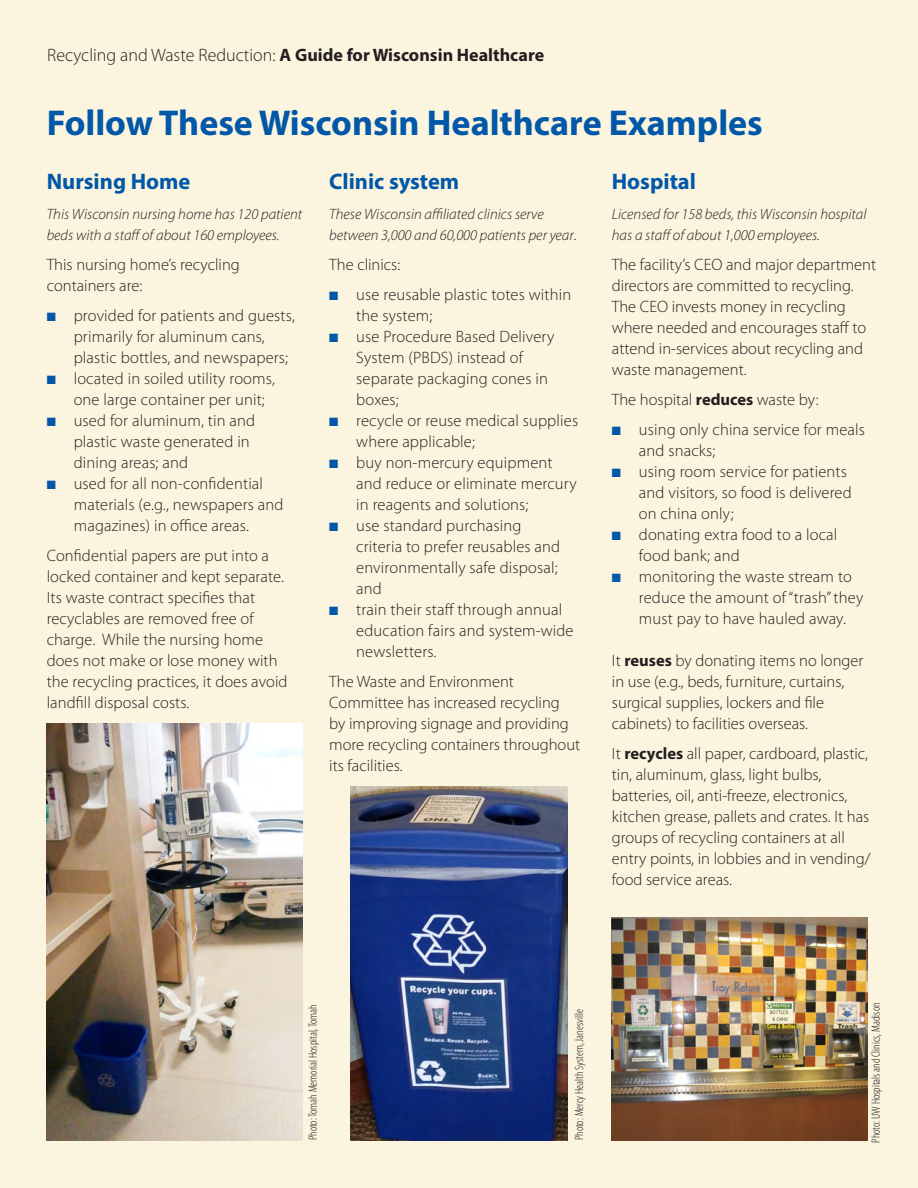
<style>
.page{position:relative;width:918px;height:1188px;background:#fbf4de}
.page>*{position:absolute;margin:0;border:0;box-sizing:border-box;transform-origin:0 0}
.t1{font:700 36px "Myriad Pro";color:#0157a8}
.t2{font:700 22.5px "Myriad Pro";color:#0157a8}
.t3{font:700 18px "Myriad Pro";color:#231f20}
.t4{font:300 16.5px/21px "Myriad Pro";letter-spacing:.005em;color:#231f20}
.t5{font:italic 300 15px/21px "Myriad Pro";color:#231f20}
.t6{font:300 condensed 12px "Myriad Pro";color:#231f20}
.s1{font-weight:300}
.s2{color:#0157a8}
.s3{font-style:normal}
.s4{font-weight:700}
</style>
<div class="page">
<img style="left:47px;top:723px;width:255px;height:417px">
<img style="left:612px;top:918px;width:256px;height:223px">
<img style="left:350px;top:786px;width:218px;height:355px">
<p class="t3" style="left:47px;top:43px;width:498px"><span class="s1">Recycling and Waste Reduction:</span> A Guide for Wisconsin Healthcare</p>
<p class="t1" style="left:47px;top:99px;width:718px">Follow These Wisconsin Healthcare Examples</p>
<p class="t2" style="left:47px;top:167px;width:145px">Nursing Home</p>
<p class="t5" style="left:47px;top:204px;width:257px">This Wisconsin nursing home has 120 patient beds with a staff of about 160 employees.</p>
<p class="t4" style="left:47px;top:254px;width:195px">This nursing home’s recycling containers are:</p>
<p class="t4" style="left:74px;top:305px;width:223px;text-indent:-27px"><span class="s2">■</span> provided for patients and guests, primarily for aluminum cans, plastic bottles, and newspapers;</p>
<p class="t4" style="left:74px;top:368px;width:203px;text-indent:-27px"><span class="s2">■</span> located in soiled utility rooms, one large container per unit;</p>
<p class="t4" style="left:74px;top:410px;width:183px;text-indent:-27px"><span class="s2">■</span> used for aluminum, tin and plastic waste generated in dining areas; and</p>
<p class="t4" style="left:74px;top:473px;width:211px;text-indent:-27px"><span class="s2">■</span> used for all non-confidential materials (e.g., newspapers and magazines) in office areas.</p>
<p class="t4" style="left:47px;top:545px;width:242px">Confidential papers are put into a locked container and kept separate.<br>Its waste contract specifies that recyclables are removed free of charge. While the nursing home does not make or lose money with the recycling practices, it does avoid landfill disposal costs.</p>
<p class="t2" style="left:329px;top:167px;width:132px">Clinic system</p>
<p class="t5" style="left:329px;top:204px;width:249px">These Wisconsin affiliated clinics serve between 3,000 and 60,000 patients per year<span class="s3">.</span></p>
<p class="t4" style="left:329px;top:254px;width:73px">The clinics:</p>
<p class="t4" style="left:356px;top:284px;width:217px;text-indent:-27px"><span class="s2">■</span> use reusable plastic totes within the system;</p>
<p class="t4" style="left:356px;top:326px;width:200px;text-indent:-27px"><span class="s2">■</span> use Procedure Based Delivery<br>System (PBDS) instead of separate packaging cones in boxes;</p>
<p class="t4" style="left:356px;top:410px;width:223px;text-indent:-27px"><span class="s2">■</span> recycle or reuse medical supplies where applicable;</p>
<p class="t4" style="left:356px;top:452px;width:222px;text-indent:-27px"><span class="s2">■</span> buy non-mercury equipment and reduce or eliminate mercury in reagents and solutions;</p>
<p class="t4" style="left:356px;top:515px;width:205px;text-indent:-27px"><span class="s2">■</span> use standard purchasing criteria to prefer reusables and environmentally safe disposal; and</p>
<p class="t4" style="left:356px;top:599px;width:219px;text-indent:-27px"><span class="s2">■</span> train their staff through annual education fairs and system-wide newsletters.</p>
<p class="t4" style="left:329px;top:671px;width:252px">The Waste and Environment<br>Committee has increased recycling by improving signage and providing more recycling containers throughout its facilities.</p>
<p class="t2" style="left:612px;top:167px;width:86px">Hospital</p>
<p class="t5" style="left:612px;top:204px;width:256px">Licensed for 158 beds, this Wisconsin hospital has a staff of about 1,000 employees.</p>
<p class="t4" style="left:612px;top:254px;width:266px">The facility’s CEO and major department directors are committed to recycling.<br>The CEO invests money in recycling where needed and encourages staff to attend in-services about recycling and waste management.</p>
<p class="t4" style="left:612px;top:389px;width:208px">The hospital <span class="s4">reduces</span> waste by:</p>
<p class="t4" style="left:639px;top:419px;width:228px;text-indent:-27px"><span class="s2">■</span> using only china service for meals and snacks;</p>
<p class="t4" style="left:639px;top:461px;width:214px;text-indent:-27px"><span class="s2">■</span> using room service for patients and visitors, so food is delivered on china only;</p>
<p class="t4" style="left:639px;top:524px;width:200px;text-indent:-27px"><span class="s2">■</span> donating extra food to a local food bank; and</p>
<p class="t4" style="left:639px;top:566px;width:226px;text-indent:-27px"><span class="s2">■</span> monitoring the waste stream to reduce the amount of “trash” they must pay to have hauled away.</p>
<p class="t4" style="left:612px;top:650px;width:253px">It <span class="s4">reuses</span> by donating items no longer in use (e.g., beds, furniture, curtains, surgical supplies, lockers and file cabinets) to facilities overseas.</p>
<p class="t4" style="left:612px;top:743px;width:260px">It <span class="s4">recycles</span> all paper, cardboard, plastic, tin, aluminum, glass, light bulbs, batteries, oil, anti-freeze, electronics, kitchen grease, pallets and crates. It has groups of recycling containers at all entry points, in lobbies and in vending/ food service areas.</p>
<p class="t6" style="left:306px;top:1140px;width:137px;rotate:-90deg">Photo: Tomah Memorial Hospital, Tomah</p>
<p class="t6" style="left:572px;top:1140px;width:132px;rotate:-90deg">Photo: Mercy Health System, Janesville</p>
<p class="t6" style="left:869px;top:1143px;width:141px;rotate:-90deg">Photo: UW Hospitals and Clinics, Madison</p>
</div>
